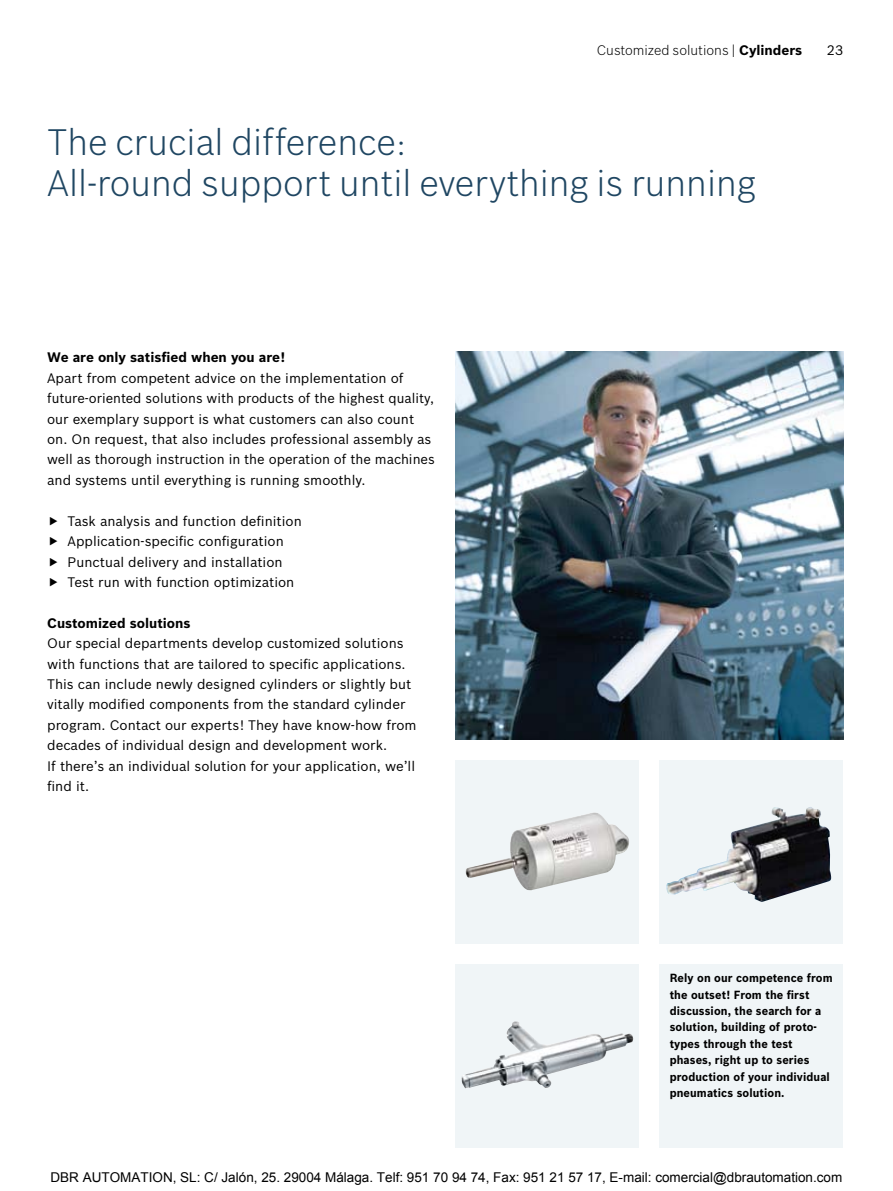
<style>
.page{position:relative;width:893px;height:1191px;background:#fff}
.page>*{position:absolute;margin:0;border:0;box-sizing:border-box;transform-origin:0 0}
.t1{font:300 36px/40.8px "Bosch Sans";color:#1f4662}
.t2{font:13.5px/20.4px "Bosch Sans";color:#000}
.t3{font:13.5px "Arial";color:#000}
.t4{font:700 13.5px "Bosch Sans";color:#000}
.t5{font:300 13.5px "Bosch Sans";color:#000}
.t6{font:700 11.55px/16.4px "Bosch Sans";letter-spacing:.01em;color:#000;scale:.95 1}
.s1{font-weight:700}
</style>
<div class="page">
<div style="left:659px;top:964px;width:184px;height:183px;background:#f0f5f7"></div>
<div style="left:659px;top:760px;width:184px;height:183px;background:#f0f5f7"></div>
<img style="left:666px;top:807px;width:165px;height:95px">
<div style="left:455px;top:760px;width:184px;height:183px;background:#f0f5f7"></div>
<img style="left:465px;top:812px;width:164px;height:79px">
<div style="left:455px;top:964px;width:184px;height:183px;background:#f0f5f7"></div>
<img style="left:462px;top:1021px;width:172px;height:67px">
<img style="left:455px;top:351px;width:388px;height:388px">
<p class="t5" style="left:597px;top:42px;width:207px">Customized solutions | <span class="s1">Cylinders</span></p>
<p class="t2" style="left:827px;top:40px;width:18px">23</p>
<h1 class="t1" style="left:47px;top:121px;width:710px">The crucial difference:<br>All-round support until everything is running</h1>
<p class="t4" style="left:47px;top:349px;width:240px">We are only satisfied when you are!</p>
<p class="t2" style="left:47px;top:367px;width:389px">Apart from competent advice on the implementation of future-oriented solutions with products of the highest quality, our exemplary support is what customers can also count on. On request, that also includes professional assembly as well as thorough instruction in the operation of the machines and systems until everything is running smoothly.</p>
<p class="t2" style="left:68px;top:510px;width:236px">Task analysis and function definition Application-specific configuration Punctual delivery and installation Test run with function optimization</p>
<p class="t4" style="left:47px;top:614px;width:145px">Customized solutions</p>
<p class="t2" style="left:47px;top:633px;width:371px">Our special departments develop customized solutions with functions that are tailored to specific applications.<br>This can include newly designed cylinders or slightly but vitally modified components from the standard cylinder program. Contact our experts! They have know-how from decades of individual design and development work.<br>If there’s an individual solution for your application, we’ll find it.</p>
<p class="t6" style="left:670px;top:970px;width:173px">Rely on our competence from the outset! From the first discussion, the search for a solution, building of proto&shy;types through the test phases, right up to series production of your individual pneumatics solution.</p>
<p class="t3" style="left:51px;top:1168px;width:793px">DBR AUTOMATION, SL: C/ Jalón, 25. 29004 Málaga. Telf: 951 70 94 74, Fax: 951 21 57 17, E-mail: comercial@dbrautomation.com</p>
</div>
